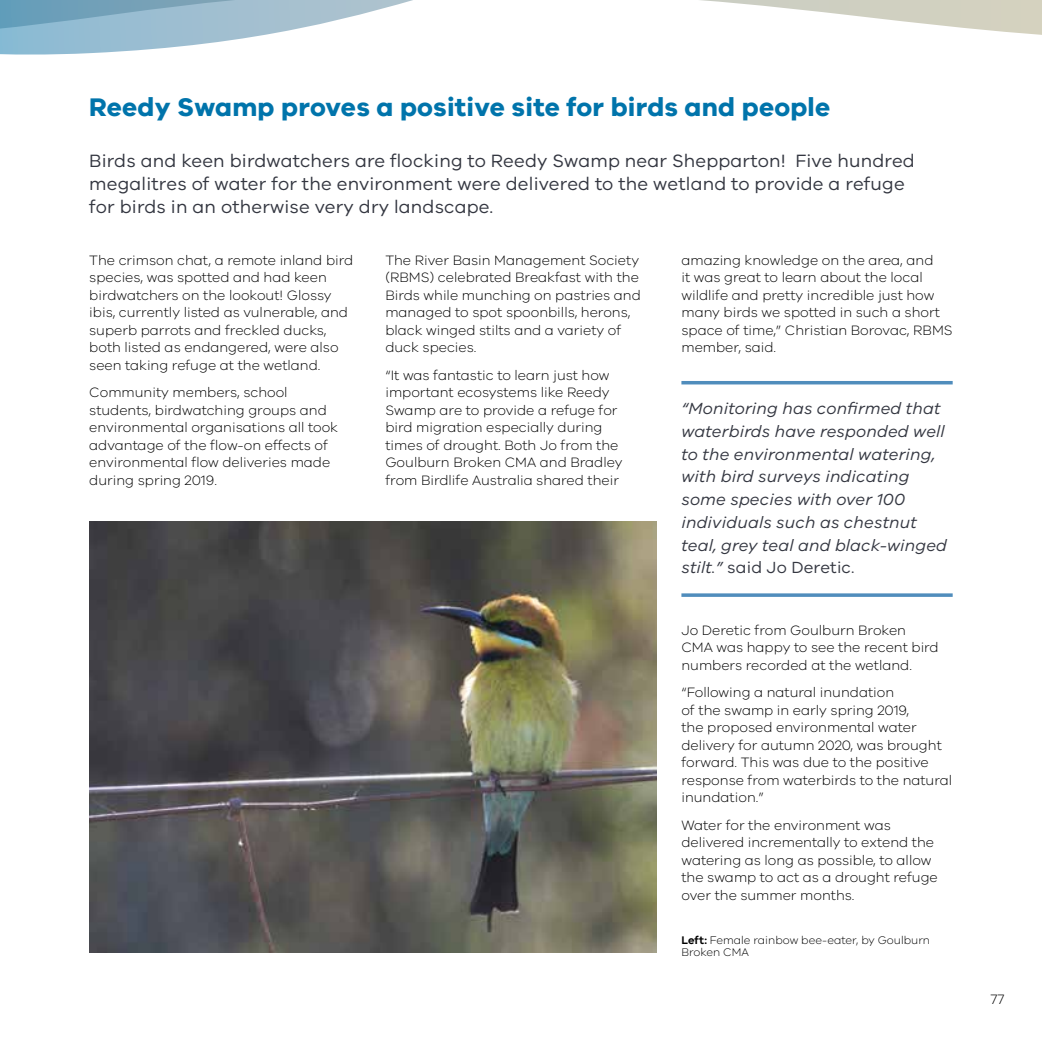
<style>
.page{position:relative;width:1042px;height:1042px;background:#fff}
.page>*{position:absolute;margin:0;border:0;box-sizing:border-box;transform-origin:0 0}
.t1{font:700 26.25px "VIC";letter-spacing:.01em;color:#0074ab}
.t2{font:18.38px/22.8px "VIC";letter-spacing:.01em;color:#343741}
.t3{font:italic 16.62px/22.8px "VIC";letter-spacing:.01em;color:#343741}
.t4{font:300 14px/17.5px "VIC";color:#000}
.t5{font:300 11.38px/12.2px "VIC";color:#000}
.s1{font-style:normal}
.s2{font-weight:600}
</style>
<div class="page">
<svg style="left:0;top:0;width:1042px;height:55px"></svg>
<hr style="left:681px;top:381px;width:271px;height:3px;background:#508dbc">
<svg style="left:681px;top:593px;width:271px;height:4px"></svg>
<img style="left:89px;top:521px;width:567px;height:431px">
<h1 class="t1" style="left:89px;top:90px;width:742px">Reedy Swamp proves a positive site for birds and people</h1>
<h2 class="t2" style="left:89px;top:149px;width:827px">Birds and keen birdwatchers are flocking to Reedy Swamp near Shepparton! Five hundred megalitres of water for the environment were delivered to the wetland to provide a refuge for birds in an otherwise very dry landscape.</h2>
<p class="t4" style="left:89px;top:251px;width:265px">The crimson chat, a remote inland bird species, was spotted and had keen birdwatchers on the lookout! Glossy ibis, currently listed as vulnerable, and superb parrots and freckled ducks, both listed as endangered, were also seen taking refuge at the wetland.</p>
<p class="t4" style="left:89px;top:383px;width:250px">Community members, school students, birdwatching groups and environmental organisations all took advantage of the flow-on effects of environmental flow deliveries made during spring 2019.</p>
<p class="t4" style="left:385px;top:251px;width:257px">The River Basin Management Society (RBMS) celebrated Breakfast with the<br>Birds while munching on pastries and managed to spot spoonbills, herons, black winged stilts and a variety of duck species.</p>
<p class="t4" style="left:385px;top:366px;width:239px">“It was fantastic to learn just how important ecosystems like Reedy Swamp are to provide a refuge for bird migration especially during times of drought. Both Jo from the Goulburn Broken CMA and Bradley from Birdlife Australia shared their</p>
<p class="t4" style="left:681px;top:251px;width:273px">amazing knowledge on the area, and<br>it was great to learn about the local wildlife and pretty incredible just how many birds we spotted in such a short space of time,” Christian Borovac, RBMS member, said.</p>
<p class="t3" style="left:681px;top:397px;width:267px">“Monitoring has confirmed that waterbirds have responded well to the environmental watering, with bird surveys indicating some species with over 100 individuals such as chestnut teal, grey teal and black-winged stilt.” <span class="s1">said Jo Deretic.</span></p>
<p class="t4" style="left:681px;top:621px;width:259px">Jo Deretic from Goulburn Broken<br>CMA was happy to see the recent bird numbers recorded at the wetland.</p>
<p class="t4" style="left:681px;top:683px;width:272px">“Following a natural inundation<br>of the swamp in early spring 2019,<br>the proposed environmental water delivery for autumn 2020, was brought forward. This was due to the positive response from waterbirds to the natural inundation.”</p>
<p class="t4" style="left:681px;top:816px;width:258px">Water for the environment was delivered incrementally to extend the watering as long as possible, to allow the swamp to act as a drought refuge over the summer months.</p>
<p class="t5" style="left:681px;top:934px;width:250px"><span class="s2">Left:</span> Female rainbow bee-eater, by Goulburn<br>Broken CMA</p>
<p class="t4" style="left:990px;top:990px;width:15px">77</p>
</div>
